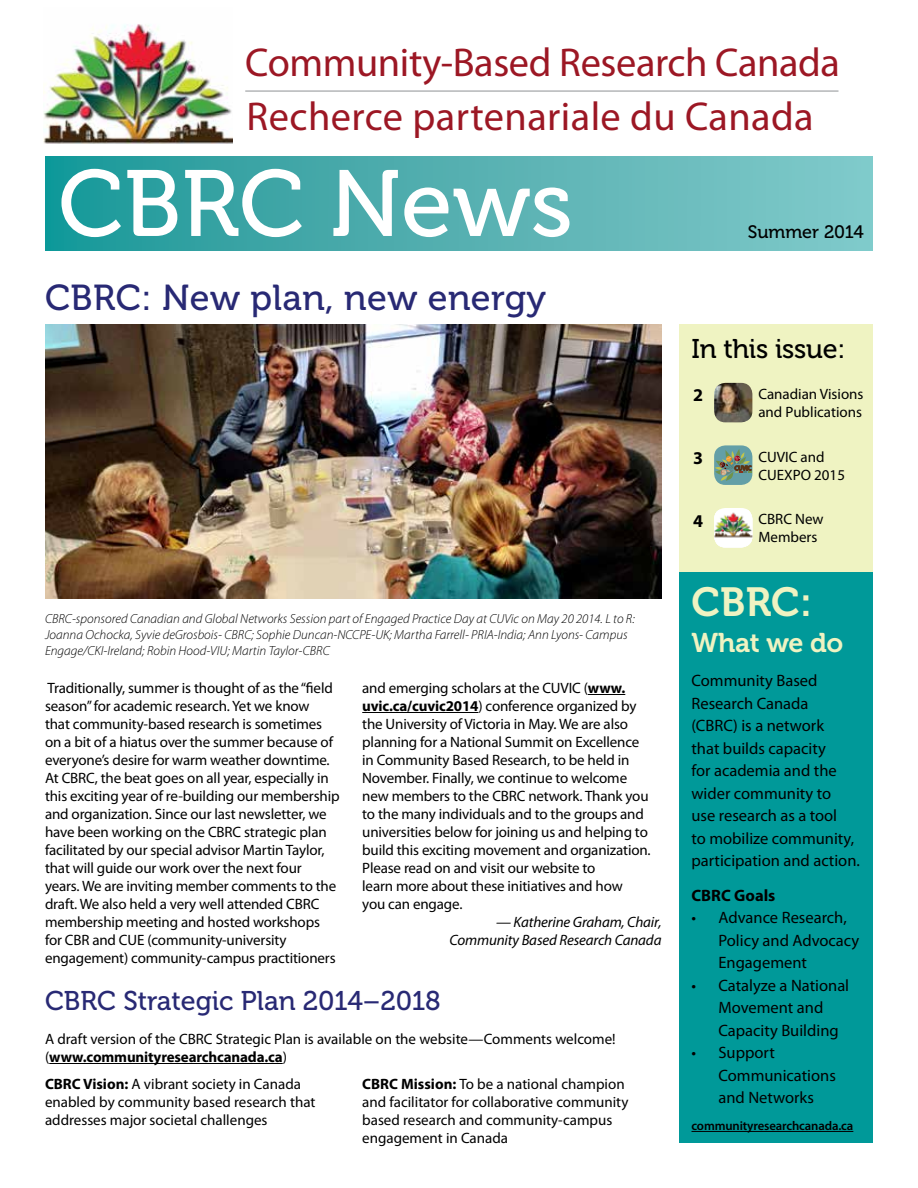
<style>
.page{position:relative;width:918px;height:1188px;background:#fff}
.page>*{position:absolute;margin:0;border:0;box-sizing:border-box;transform-origin:0 0}
.t1{font:93.6px "Museo 500";color:#fff}
.t2{font:40.5px "Museo 700";color:#eff3c2}
.t3{font:40.35px "Myriad Pro";color:#9c1724}
.Header_2{font:36px "Museo 500";letter-spacing:.01em;color:#282974}
.Header_2-2{font:27px "Museo 500";color:#282974}
.Header_2-3{font:27px "Museo 500";letter-spacing:-.01em;color:#000}
.t4{font:27px "Museo 700";letter-spacing:-.01em;color:#eff3c2}
.t5{font:18px "Museo 500";color:#000}
.Copy{font:700 18px "Myriad Pro";color:#000}
.Copy-2{font:16.5px/22.5px "Myriad Pro";color:#000}
.Copy-3{font:700 16.5px "Myriad Pro";color:#000}
.Copy-4{font:15px/18px "Myriad Pro";letter-spacing:-.01em;color:#000}
.Copy-5{font:700 15px "Myriad Pro";letter-spacing:-.01em;color:#000}
.Byline{font:italic 15px "Myriad Pro";letter-spacing:-.01em;color:#000}
.Copy-6{font:italic 15px "Myriad Pro";letter-spacing:-.01em;color:#000}
.t6{font:italic 300 13.2px/15.9px "Myriad Pro";color:#000}
.Copy-7{font:600 12.75px "Myriad Pro";letter-spacing:-.01em;color:#000}
.s1{font-weight:700}
.s2{font-weight:400}
</style>
<div class="page">
<div style="left:680px;top:324px;width:193px;height:248px;background:#eff3c2"></div>
<img style="left:43px;top:24px;width:190px;height:119px">
<hr style="left:245px;top:90px;width:593px;height:2px;background:#b4b6b8">
<div style="left:45px;top:156px;width:828px;height:94px;background:linear-gradient(to right,#1d9798,#86c9ca)"></div>
<hr style="left:588px;top:694px;width:37px;height:1px;background:#000">
<hr style="left:362px;top:712px;width:116px;height:1px;background:#000">
<hr style="left:49px;top:1063px;width:234px;height:1px;background:#000">
<div style="left:680px;top:572px;width:193px;height:571px;background:#099"></div>
<hr style="left:692px;top:1131px;width:161px;height:1px;background:#000">
<img style="left:45px;top:324px;width:617px;height:274px">
<img style="left:714px;top:383px;width:38px;height:39px">
<div style="left:714px;top:445px;width:38px;height:40px;background:#639fa7;border-radius:11px"></div>
<svg style="left:715px;top:449px;width:36px;height:32px"></svg>
<div style="left:714px;top:508px;width:38px;height:39px;background:#fff;border-radius:11px"></div>
<img style="left:714px;top:510px;width:38px;height:38px">
<p class="t3" style="left:245px;top:37px;width:596px">Community-Based Research Canada</p>
<p class="t3" style="left:247px;top:91px;width:569px">Recherce partenariale du Canada</p>
<p class="t1" style="left:58px;top:152px;width:516px">CBRC News</p>
<p class="t5" style="left:748px;top:222px;width:118px">Summer 2014</p>
<p class="Header_2" style="left:45px;top:278px;width:503px">CBRC: New plan, new energy</p>
<p class="t6" style="left:45px;top:611px;width:591px">CBRC-sponsored Canadian and Global Networks Session part of Engaged Practice Day at CUVic on May 20 2014. L to R:<br>Joanna Ochocka, Syvie deGrosbois- CBRC; Sophie Duncan-NCCPE-UK; Martha Farrell- PRIA-India; Ann Lyons- Campus<br>Engage/CKI-Ireland; Robin Hood-VIU; Martin Taylor-CBRC</p>
<p class="Copy-4" style="left:45px;top:679px;width:296px">Traditionally, summer is thought of as the “field season” for academic research. Yet we know<br>that community-based research is sometimes on a bit of a hiatus over the summer because of everyone’s desire for warm weather downtime.<br>At CBRC, the beat goes on all year, especially in this exciting year of re-building our membership and organization. Since our last newsletter, we have been working on the CBRC strategic plan facilitated by our special advisor Martin Taylor, that will guide our work over the next four years. We are inviting member comments to the draft. We also held a very well attended CBRC membership meeting and hosted workshops for CBR and CUE (community-university engagement) community-campus practitioners</p>
<p class="Copy-4" style="left:362px;top:679px;width:290px">and emerging scholars at the CUVIC (<span class="s1">www. uvic.ca/cuvic2014</span>) conference organized by the University of Victoria in May. We are also planning for a National Summit on Excellence in Community Based Research, to be held in November. Finally, we continue to welcome new members to the CBRC network. Thank you to the many individuals and to the groups and universities below for joining us and helping to build this exciting movement and organization.</p>
<p class="Copy-4" style="left:362px;top:859px;width:262px">Please read on and visit our website to learn more about these initiatives and how you can engage.</p>
<p class="Copy-6" style="left:496px;top:913px;width:167px">— Katherine Graham, Chair,</p>
<p class="Byline" style="left:449px;top:931px;width:214px">Community Based Research Canada</p>
<p class="Header_2-2" style="left:45px;top:986px;width:397px">CBRC Strategic Plan 2014–2018</p>
<p class="Copy-4" style="left:45px;top:1030px;width:572px">A draft version of the CBRC Strategic Plan is available on the website—Comments welcome!</p>
<p class="Copy-5" style="left:45px;top:1047px;width:243px"><span class="s2">(</span>www.communityresearchcanada.ca<span class="s2">)</span></p>
<p class="Copy-4" style="left:45px;top:1075px;width:272px"><span class="s1">CBRC Vision:</span> A vibrant society in Canada enabled by community based research that addresses major societal challenges</p>
<p class="Copy-4" style="left:362px;top:1075px;width:268px"><span class="s1">CBRC Mission:</span> To be a national champion and facilitator for collaborative community based research and community-campus engagement in Canada</p>
<p class="Header_2-3" style="left:692px;top:334px;width:155px">In this issue:</p>
<p class="Copy" style="left:693px;top:384px;width:11px">2</p>
<p class="Copy-4" style="left:758px;top:385px;width:107px">Canadian Visions and Publications</p>
<p class="Copy" style="left:693px;top:446px;width:11px">3</p>
<p class="Copy-4" style="left:758px;top:448px;width:88px">CUVIC and<br>CUEXPO 2015</p>
<p class="Copy" style="left:693px;top:509px;width:11px">4</p>
<p class="Copy-4" style="left:758px;top:510px;width:67px">CBRC New<br>Members</p>
<p class="t2" style="left:692px;top:580px;width:122px">CBRC:</p>
<p class="t4" style="left:692px;top:627px;width:153px">What we do</p>
<p class="Copy-2" style="left:692px;top:669px;width:170px">Community Based<br>Research Canada<br>(CBRC) is a network<br>that builds capacity<br>for academia and the wider community to<br>use research as a tool<br>to mobilize community, participation and action.</p>
<p class="Copy-3" style="left:692px;top:884px;width:85px">CBRC Goals</p>
<p class="Copy-2" style="left:718px;top:906px;width:142px;text-indent:-27px">• Advance Research,<br>Policy and Advocacy<br>Engagement</p>
<p class="Copy-2" style="left:718px;top:974px;width:132px;text-indent:-27px">• Catalyze a National<br>Movement and<br>Capacity Building</p>
<p class="Copy-2" style="left:718px;top:1041px;width:119px;text-indent:-27px">• Support<br>Communications and Networks</p>
<p class="Copy-7" style="left:692px;top:1118px;width:163px">communityresearchcanada.ca</p>
</div>
